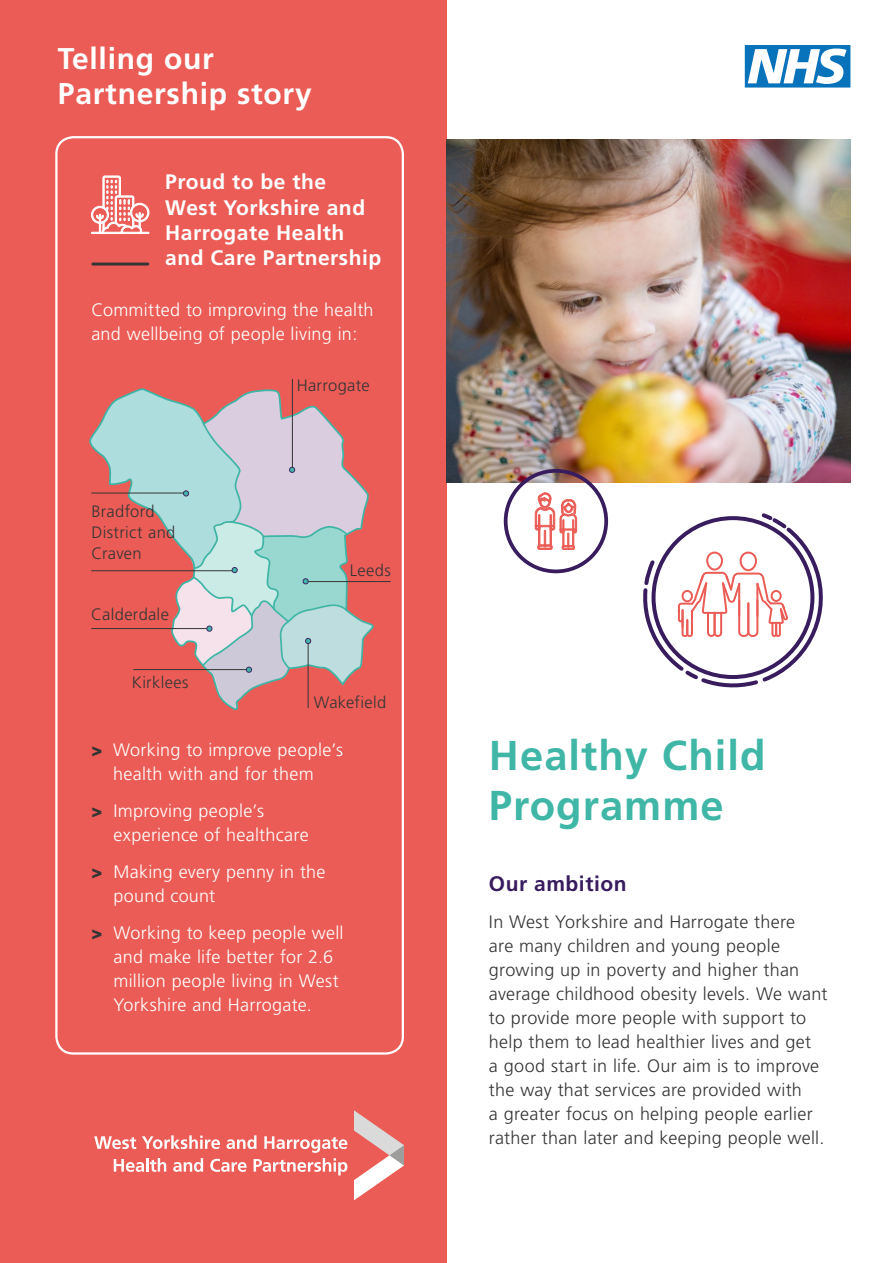
<style>
.page{position:relative;width:893px;height:1263px;background:#fff}
.page>*{position:absolute;margin:0;border:0;box-sizing:border-box;transform-origin:0 0}
.t1{font:700 41.7px/50.1px "Frutiger";letter-spacing:.025em;color:#40b6a7}
.t2{font:700 30px/34.8px "Frutiger";letter-spacing:.025em;color:#fff}
.t3{font:700 21px/25.2px "Frutiger";letter-spacing:.025em;color:#fff}
.t4{font:700 21px "Frutiger";letter-spacing:.025em;color:#381c5e}
.t5{font:300 18px/24px "Frutiger";letter-spacing:.015em;color:#363535}
.t6{font:300 18px/24px "Frutiger";letter-spacing:.015em;color:#fff}
.t7{font:300 16.5px/21px "Frutiger";letter-spacing:.02em;color:#363535}
.s1{font-weight:900;font-size:18.15px;color:#363535}
</style>
<div class="page">
<div style="left:0;top:0;width:446px;height:1263px;background:#eb5c56"></div>
<svg style="left:89px;top:389px;width:284px;height:321px"></svg>
<svg style="left:745px;top:45px;width:105px;height:43px"></svg>
<img style="left:446px;top:139px;width:404px;height:344px">
<svg style="left:94px;top:1135px;width:253px;height:40px"></svg>
<svg style="left:354px;top:1110px;width:50px;height:90px"></svg>
<div style="left:55px;top:136px;width:349px;height:918px;border:2px solid #fff;border-radius:17px"></div>
<hr style="left:91px;top:263px;width:58px;height:3px;background:#363535;border-radius:2px">
<svg style="left:91px;top:176px;width:58px;height:58px"></svg>
<hr style="left:91px;top:628px;width:116px;height:1px;background:#363535">
<hr style="left:91px;top:570px;width:141px;height:1px;background:#363535">
<hr style="left:308px;top:581px;width:83px;height:1px;background:#363535">
<hr style="left:91px;top:492px;width:93px;height:1px;background:#363535">
<hr style="left:292px;top:379px;width:1px;height:89px;background:#363535">
<hr style="left:308px;top:644px;width:1px;height:64px;background:#363535">
<hr style="left:133px;top:669px;width:113px;height:1px;background:#363535">
<div style="left:504px;top:469px;width:104px;height:104px;border:4px solid #381c5e;border-radius:50%"></div>
<svg style="left:535px;top:481px;width:42px;height:69px"></svg>
<svg style="left:643px;top:513px;width:180px;height:175px"></svg>
<h2 class="t2" style="left:58px;top:41px;width:255px">Telling our<br>Partnership story</h2>
<p class="t3" style="left:165px;top:170px;width:218px">Proud to be the<br>West Yorkshire and<br>Harrogate Health and Care Partnership</p>
<p class="t6" style="left:91px;top:298px;width:284px">Committed to improving the health and wellbeing of people living in:</p>
<p class="t7" style="left:91px;top:501px;width:85px">Bradford<br>District and<br>Craven</p>
<p class="t7" style="left:91px;top:604px;width:79px">Calderdale</p>
<p class="t7" style="left:132px;top:672px;width:58px">Kirklees</p>
<p class="t7" style="left:297px;top:375px;width:74px">Harrogate</p>
<p class="t7" style="left:350px;top:560px;width:43px">Leeds</p>
<p class="t7" style="left:314px;top:692px;width:74px">Wakefield</p>
<p class="t6" style="left:91px;top:738px;width:253px;text-align:center"><span class="s1">&gt;</span> Working to improve people’s health with and for them</p>
<p class="t6" style="left:114px;top:799px;width:197px;text-indent:-22px"><span class="s1">&gt;</span> Improving people’s experience of healthcare</p>
<p class="t6" style="left:114px;top:860px;width:214px;text-indent:-22px"><span class="s1">&gt;</span> Making every penny in the pound count</p>
<p class="t6" style="left:114px;top:921px;width:232px;text-indent:-22px"><span class="s1">&gt;</span> Working to keep people well and make life better for 2.6 million people living in West<br>Yorkshire and Harrogate.</p>
<h1 class="t1" style="left:489px;top:731px;width:278px">Healthy Child<br>Programme</h1>
<p class="t4" style="left:489px;top:872px;width:139px">Our ambition</p>
<p class="t5" style="left:489px;top:910px;width:340px">In West Yorkshire and Harrogate there<br>are many children and young people growing up in poverty and higher than average childhood obesity levels. We want to provide more people with support to help them to lead healthier lives and get<br>a good start in life. Our aim is to improve the way that services are provided with<br>a greater focus on helping people earlier rather than later and keeping people well.</p>
</div>
